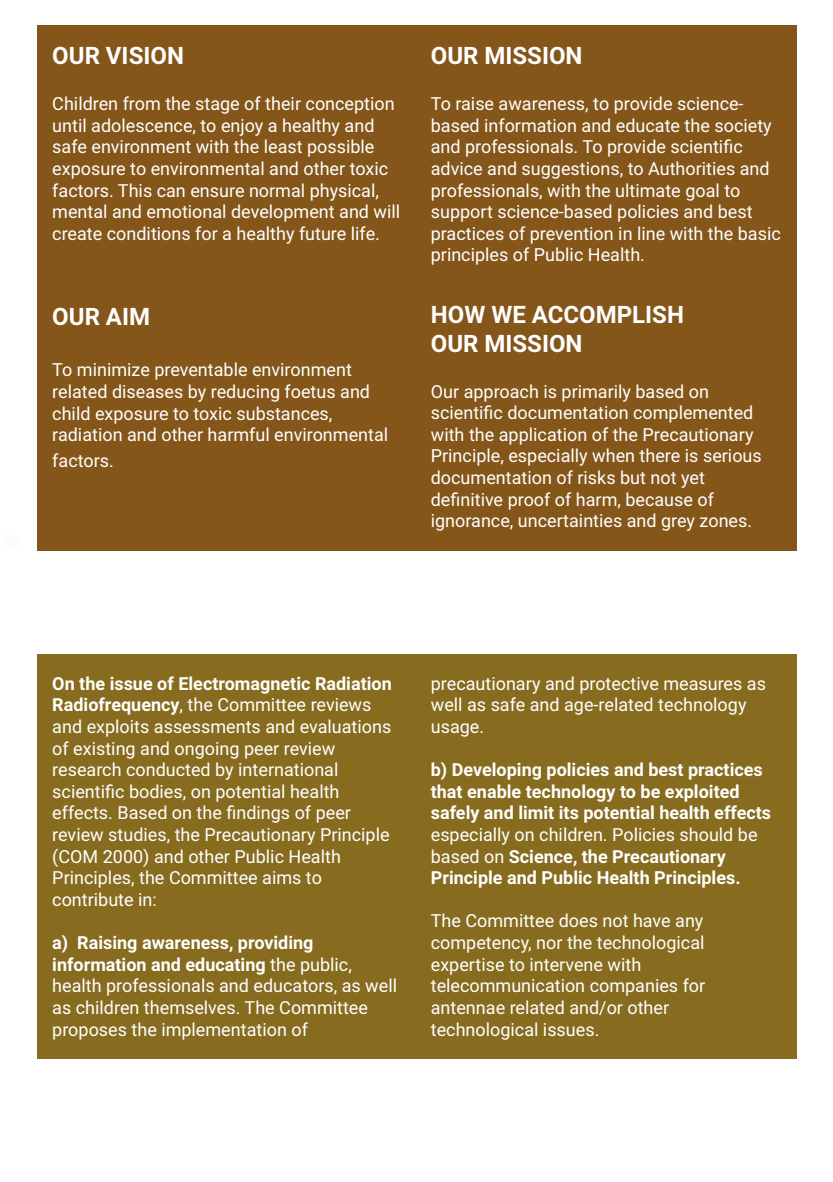
<style>
.page{position:relative;width:833px;height:1182px;background:#fff}
.page>*{position:absolute;margin:0;border:0;box-sizing:border-box;transform-origin:0 0}
.t1{font:700 24px/28.8px "Roboto";color:#fff}
.t2{font:18px/21.6px "Roboto";color:#fff}
.t3{font:700 18px/21.6px "Roboto";color:#fff}
.s1{font-weight:700}
.s2{font-weight:400}
</style>
<div class="page">
<div style="left:37px;top:25px;width:759px;height:525px;background:#85561a"></div>
<div style="left:37px;top:654px;width:759px;height:404px;background:#876c1f"></div>
<h1 class="t1" style="left:52px;top:43px;width:133px">OUR VISION</h1>
<p class="t2" style="left:52px;top:94px;width:349px">Children from the stage of their conception until adolescence, to enjoy a healthy and safe environment with the least possible exposure to environmental and other toxic factors. This can ensure normal physical, mental and emotional development and will create conditions for a healthy future life.</p>
<h1 class="t1" style="left:52px;top:304px;width:99px">OUR AIM</h1>
<p class="t2" style="left:52px;top:361px;width:337px">To minimize preventable environment related diseases by reducing foetus and child exposure to toxic substances, radiation and other harmful environmental</p>
<p class="t2" style="left:52px;top:451px;width:63px">factors.</p>
<h1 class="t1" style="left:431px;top:43px;width:153px">OUR MISSION</h1>
<p class="t2" style="left:431px;top:94px;width:351px">To raise awareness, to provide science&shy;based information and educate the society and professionals. To provide scientific advice and suggestions, to Authorities and professionals, with the ultimate goal to support science-based policies and best practices of prevention in line with the basic principles of Public Health.</p>
<h1 class="t1" style="left:431px;top:302px;width:255px">HOW WE ACCOMPLISH<br>OUR MISSION</h1>
<p class="t2" style="left:431px;top:382px;width:332px">Our approach is primarily based on scientific documentation complemented with the application of the Precautionary Principle, especially when there is serious documentation of risks but not yet definitive proof of harm, because of ignorance, uncertainties and grey zones.</p>
<p class="t2" style="left:52px;top:674px;width:341px"><span class="s1">On the issue of Electromagnetic Radiation Radiofrequency</span>, the Committee reviews and exploits assessments and evaluations of existing and ongoing peer review research conducted by international scientific bodies, on potential health effects. Based on the findings of peer review studies, the Precautionary Principle (COM 2000) and other Public Health Principles, the Committee aims to contribute in:</p>
<p class="t2" style="left:52px;top:933px;width:346px"><span class="s1">a) Raising awareness, providing information and educating</span> the public, health professionals and educators, as well as children themselves. The Committee proposes the implementation of</p>
<p class="t2" style="left:431px;top:674px;width:337px">precautionary and protective measures as well as safe and age-related technology usage.</p>
<p class="t3" style="left:431px;top:760px;width:342px">b) Developing policies and best practices that enable technology to be exploited safely and limit its potential health effects</p>
<p class="t3" style="left:431px;top:825px;width:328px"><span class="s2">especially on children. Policies should be based on</span> Science, the Precautionary<br>Principle and Public Health Principles.</p>
<p class="t2" style="left:431px;top:911px;width:276px">The Committee does not have any competency, nor the technological expertise to intervene with telecommunication companies for antennae related and/or other technological issues.</p>
</div>
